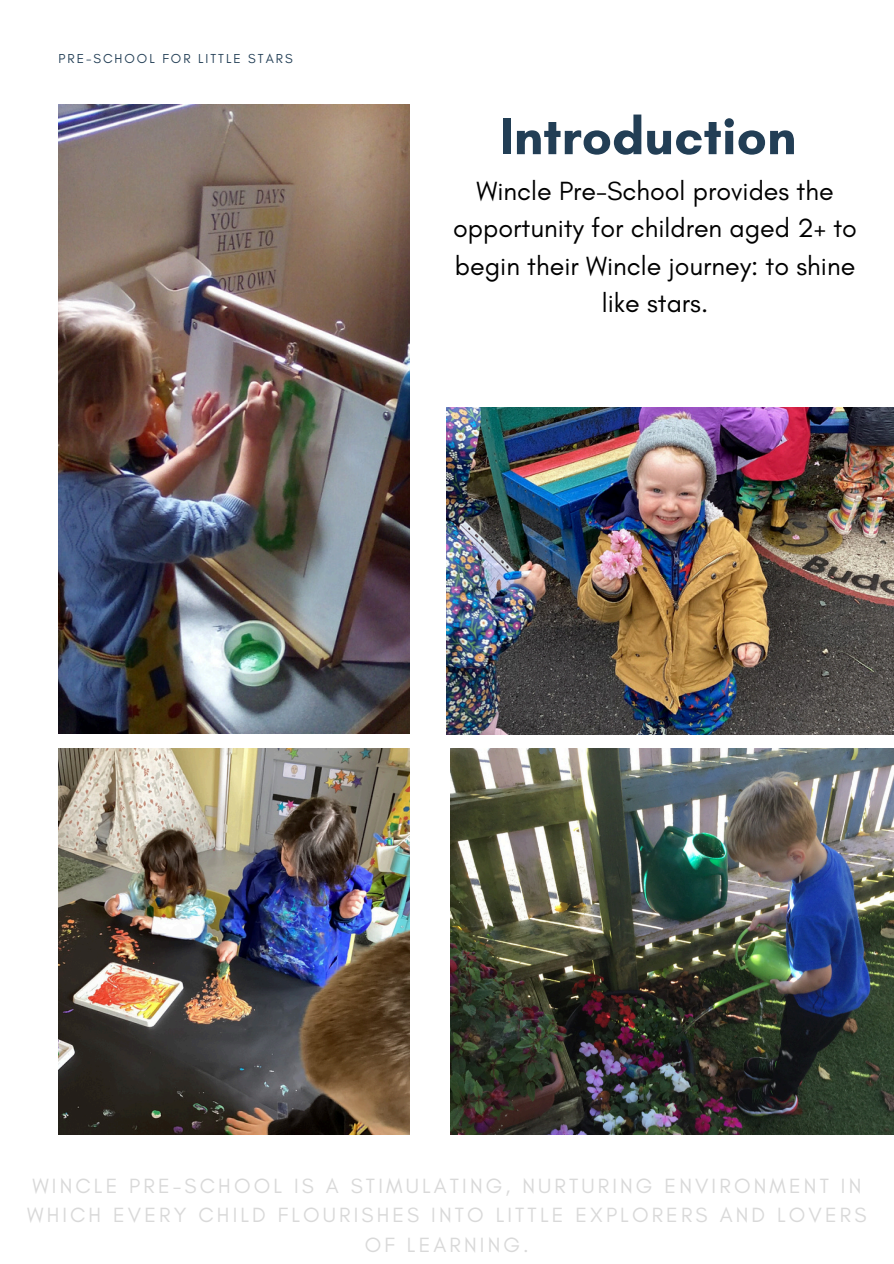
<style>
.page{position:relative;width:894px;height:1264px;background:#fff}
.page>*{position:absolute;margin:0;border:0;box-sizing:border-box;transform-origin:0 0}
.t1{font:700 52.8px "Glacial Indifference";color:#223e55}
.t2{font:26.85px/37.2px "Glacial Indifference";color:#000;text-align:center}
.t3{font:21px/29.5px "Glacial Indifference";letter-spacing:.15em;color:#d9d9d9;text-align:center}
.t4{font:13.2px "Glacial Indifference";letter-spacing:.15em;color:#223e55}
</style>
<div class="page">
<img style="left:58px;top:104px;width:352px;height:629px">
<img style="left:450px;top:748px;width:443px;height:386px">
<img style="left:58px;top:748px;width:352px;height:386px">
<img style="left:446px;top:408px;width:447px;height:326px">
<p class="t4" style="left:58px;top:50px;width:235px">PRE-SCHOOL FOR LITTLE STARS</p>
<h2 class="t1" style="left:499px;top:104px;width:298px">Introduction</h2>
<p class="t2" style="left:453px;top:172px;width:405px">Wincle Pre-School provides the opportunity for children aged 2+ to begin their Wincle journey: to shine like stars.</p>
<h3 class="t3" style="left:27px;top:1170px;width:840px">WINCLE PRE-SCHOOL IS A STIMULATING, NURTURING ENVIRONMENT IN<br>WHICH EVERY CHILD FLOURISHES INTO LITTLE EXPLORERS AND LOVERS<br>OF LEARNING.</h3>
</div>
